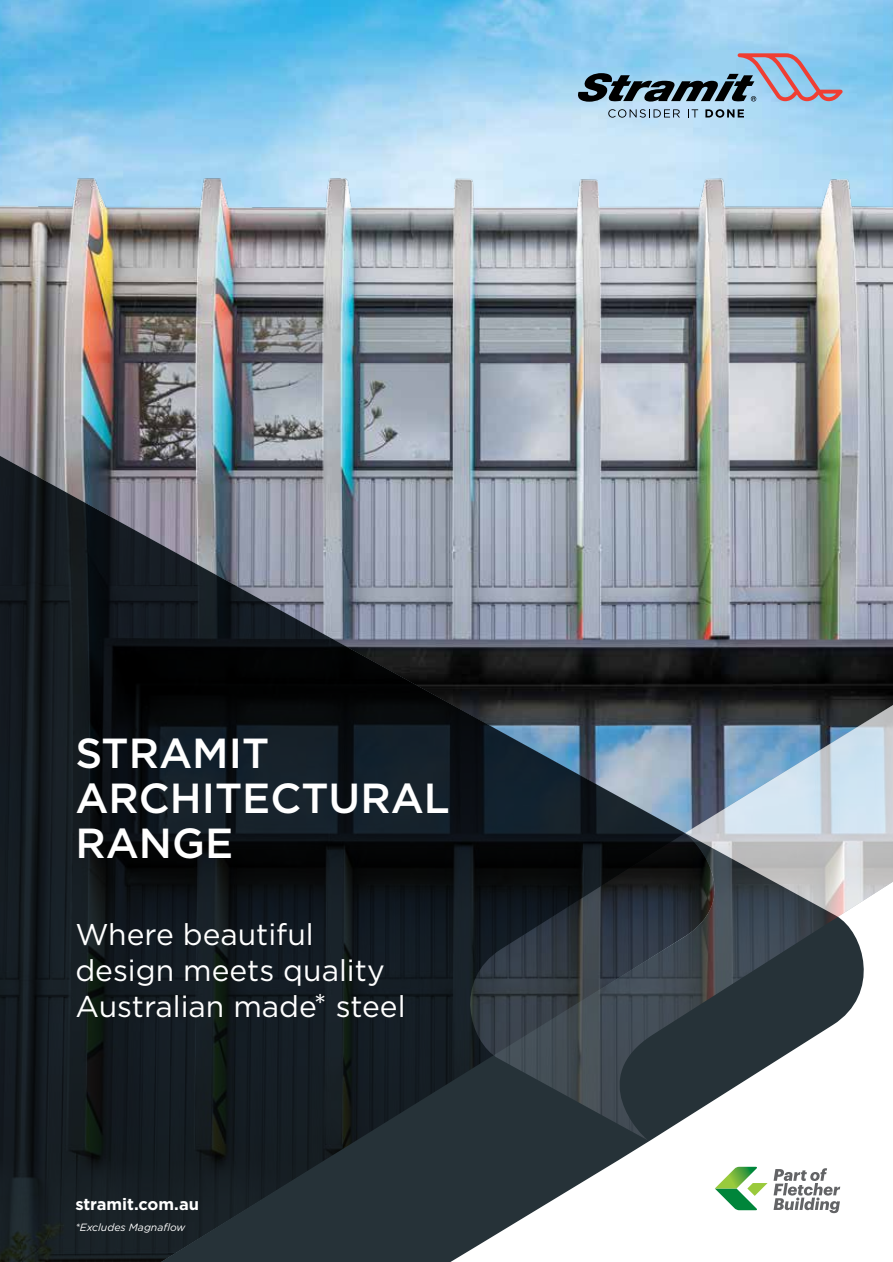
<style>
.page{position:relative;width:893px;height:1262px;background:#fff}
.page>*{position:absolute;margin:0;border:0;box-sizing:border-box;transform-origin:0 0}
.t1{font:500 42px/45px "Gotham";color:#fff}
.t2{font:30px/36px "Gotham";color:#fff}
.t3{font:700 16.5px "Gotham";color:#fff}
.t4{font:italic 10.5px "Gotham";color:#fff}
</style>
<div class="page">
<img style="left:0;top:0;width:893px;height:173px">
<img style="left:0;top:173px;width:893px;height:454px">
<img style="left:0;top:454px;width:716px;height:808px">
<svg style="left:24px;top:833px;width:817px;height:429px;background:#343b3f"></svg>
<svg style="left:608px;top:109px;width:72px;height:9px"></svg>
<svg style="left:688px;top:109px;width:10px;height:9px"></svg>
<svg style="left:705px;top:109px;width:39px;height:9px"></svg>
<svg style="left:578px;top:53px;width:264px;height:49px;background:#809ab0"></svg>
<svg style="left:715px;top:1167px;width:52px;height:43px"></svg>
<svg style="left:773px;top:1168px;width:67px;height:45px"></svg>
<svg style="left:469px;top:627px;width:424px;height:77px;background:#2f3136"></svg>
<img style="left:469px;top:704px;width:424px;height:437px">
<h1 class="t1" style="left:75px;top:730px;width:376px">STRAMIT<br>ARCHITECTURAL<br>RANGE</h1>
<p class="t2" style="left:75px;top:916px;width:332px">Where beautiful design meets quality<br>Australian made* steel</p>
<p class="t3" style="left:75px;top:1193px;width:125px">stramit.com.au</p>
<p class="t4" style="left:75px;top:1220px;width:112px">*Excludes Magnaflow</p>
</div>
